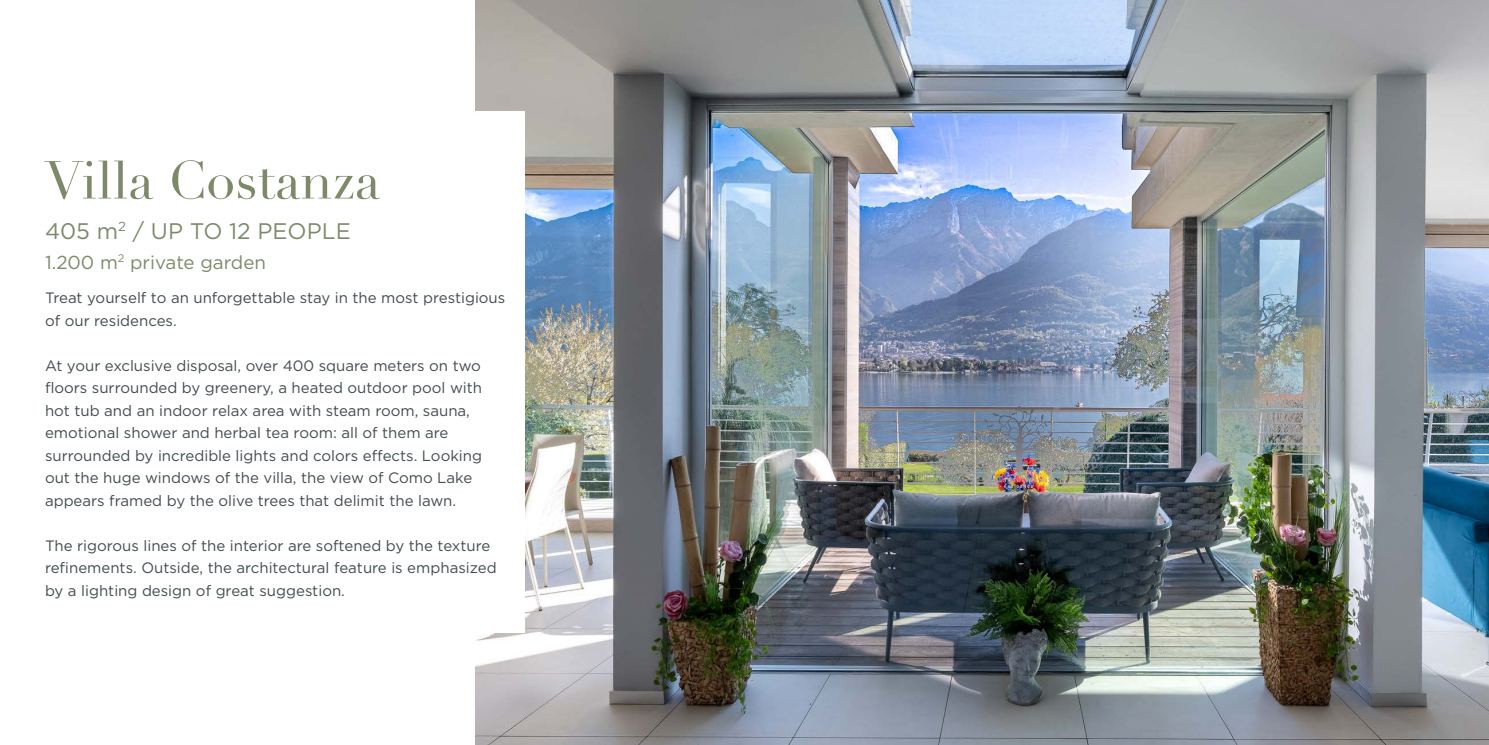
<style>
.page{position:relative;width:1489px;height:745px;background:#fff}
.page>*{position:absolute;margin:0;border:0;box-sizing:border-box;transform-origin:0 0}
.t1{font:52.5px "Didot";color:#7d8a69}
.t2{font:22.5px "Gotham";color:#7d8a69}
.t3{font:18.75px "Gotham";color:#7d8a69}
.t4{font:15px/22.5px "Gotham";color:#424c50}
</style>
<div class="page">
<img style="left:475px;top:0;width:1013px;height:744px">
<div style="left:0;top:112px;width:524px;height:520px;background:#fff"></div>
<p class="t1" style="left:45px;top:149px;width:336px">Villa Costanza</p>
<p class="t2" style="left:45px;top:216px;width:307px">405 m<sup>2</sup> / UP TO 12 PEOPLE</p>
<p class="t3" style="left:45px;top:250px;width:222px">1.200 m<sup>2</sup> private garden</p>
<p class="t4" style="left:45px;top:286px;width:462px">Treat yourself to an unforgettable stay in the most prestigious of our residences.</p>
<p class="t4" style="left:45px;top:353px;width:438px">At your exclusive disposal, over 400 square meters on two floors surrounded by greenery, a heated outdoor pool with hot tub and an indoor relax area with steam room, sauna, emotional shower and herbal tea room: all of them are surrounded by incredible lights and colors effects. Looking out the huge windows of the villa, the view of Como Lake appears framed by the olive trees that delimit the lawn.</p>
<p class="t4" style="left:45px;top:533px;width:453px">The rigorous lines of the interior are softened by the texture refinements. Outside, the architectural feature is emphasized by a lighting design of great suggestion.</p>
</div>
